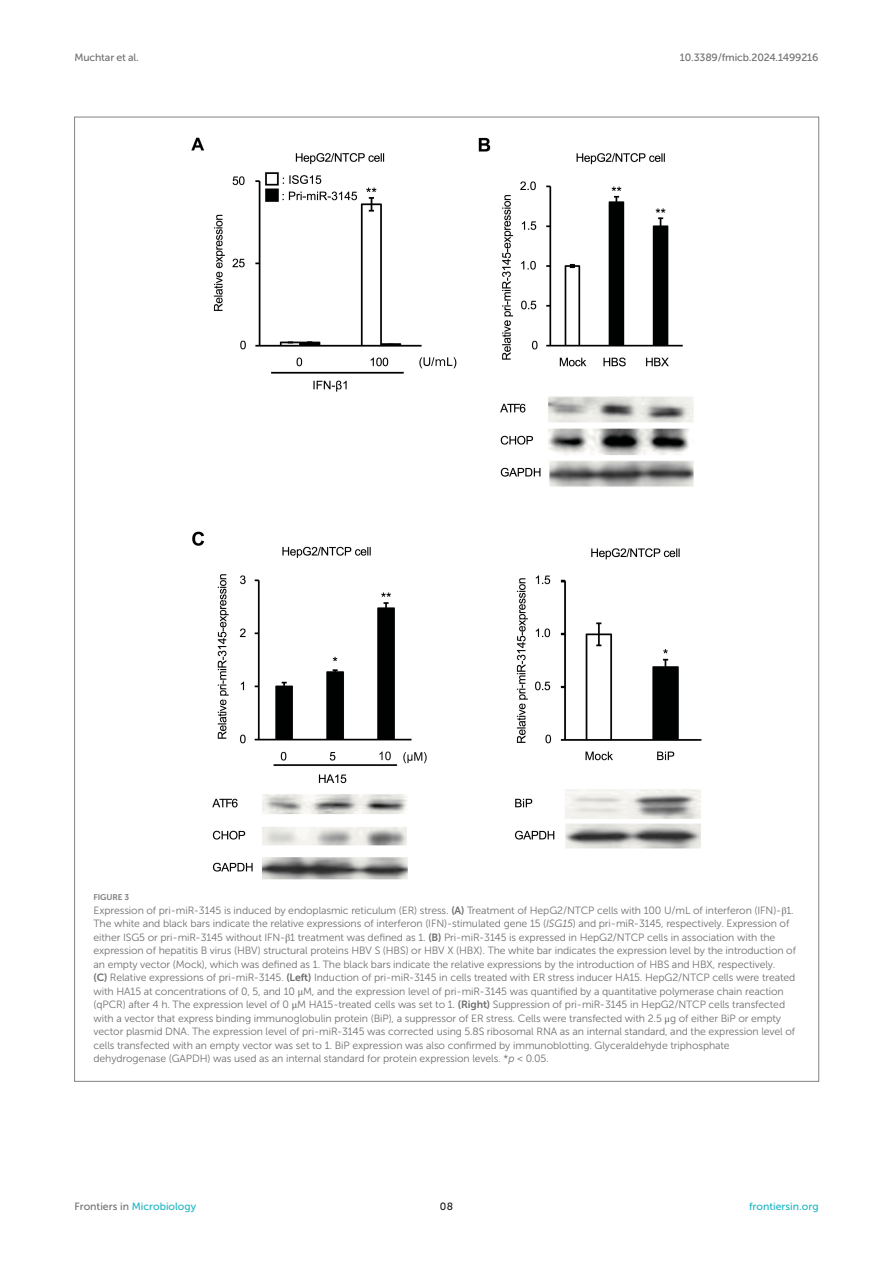
<style>
.page{position:relative;width:893px;height:1263px;background:#fff}
.page>*{position:absolute;margin:0;border:0;box-sizing:border-box;transform-origin:0 0}
.FIG_LEG{font:10.5px/13.5px "Museo Sans 300";letter-spacing:-.01em;color:#706f70}
.t1{font:10.5px "Museo Sans 500";letter-spacing:-.015em;color:#706f70}
.t2{font:10.5px "Museo Sans 500";color:#1db5c3}
.t3{font:10.5px "Museo Sans 500";color:#1b1c1b}
.FIG_HD{font:8.25px "Museo Sans 700";letter-spacing:-.01em;color:#7e7f7f}
.s1{font-family:"Museo Sans 700"}
.s2{font-family:"STIX General"}
.s3{font-style:italic}
.s4{color:#706f70}
</style>
<div class="page">
<img style="left:191px;top:137px;width:511px;height:743px">
<p class="t1" style="left:74px;top:51px;width:66px">Muchtar et al.</p>
<p class="t1" style="left:680px;top:51px;width:140px">10.3389/fmicb.2024.1499216</p>
<p class="FIG_HD" style="left:94px;top:893px;width:37px">FIGURE 3</p>
<p class="FIG_LEG" style="left:94px;top:903px;width:704px">Expression of pri-miR-3145 is induced by endoplasmic reticulum (ER) stress. <span class="s1">(A)</span> Treatment of HepG2/NTCP cells with 100 U/mL of interferon (IFN)-<span class="s2">β</span>1.<br>The white and black bars indicate the relative expressions of interferon (IFN)-stimulated gene 15 (<span class="s3">ISG15</span>) and pri-miR-3145, respectively. Expression of either ISG5 or pri-miR-3145 without IFN-<span class="s2">β</span>1 treatment was defined as 1. <span class="s1">(B)</span> Pri-miR-3145 is expressed in HepG2/NTCP cells in association with the expression of hepatitis B virus (HBV) structural proteins HBV S (HBS) or HBV X (HBX). The white bar indicates the expression level by the introduction of an empty vector (Mock), which was defined as 1. The black bars indicate the relative expressions by the introduction of HBS and HBX, respectively.<br><span class="s1">(C)</span> Relative expressions of pri-miR-3145. <span class="s1">(Left)</span> Induction of pri-miR-3145 in cells treated with ER stress inducer HA15. HepG2/NTCP cells were treated with HA15 at concentrations of 0, 5, and 10 <span class="s2">μ</span>M, and the expression level of pri-miR-3145 was quantified by a quantitative polymerase chain reaction (qPCR) after 4 h. The expression level of 0 <span class="s2">μ</span>M HA15-treated cells was set to 1. <span class="s1">(Right)</span> Suppression of pri-miR-3145 in HepG2/NTCP cells transfected with a vector that express binding immunoglobulin protein (BiP), a suppressor of ER stress. Cells were transfected with 2.5 <span class="s2">μ</span>g of either BiP or empty vector plasmid DNA. The expression level of pri-miR-3145 was corrected using 5.8S ribosomal RNA as an internal standard, and the expression level of cells transfected with an empty vector was set to 1. BiP expression was also confirmed by immunoblotting. Glyceraldehyde triphosphate dehydrogenase (GAPDH) was used as an internal standard for protein expression levels. *<span class="s3">p</span> &lt; 0.05.</p>
<p class="t2" style="left:74px;top:1200px;width:123px"><span class="s4">Frontiers in</span> Microbiology</p>
<p class="t3" style="left:440px;top:1200px;width:15px">08</p>
<p class="t2" style="left:749px;top:1200px;width:71px">frontiersin.org</p>
</div>
